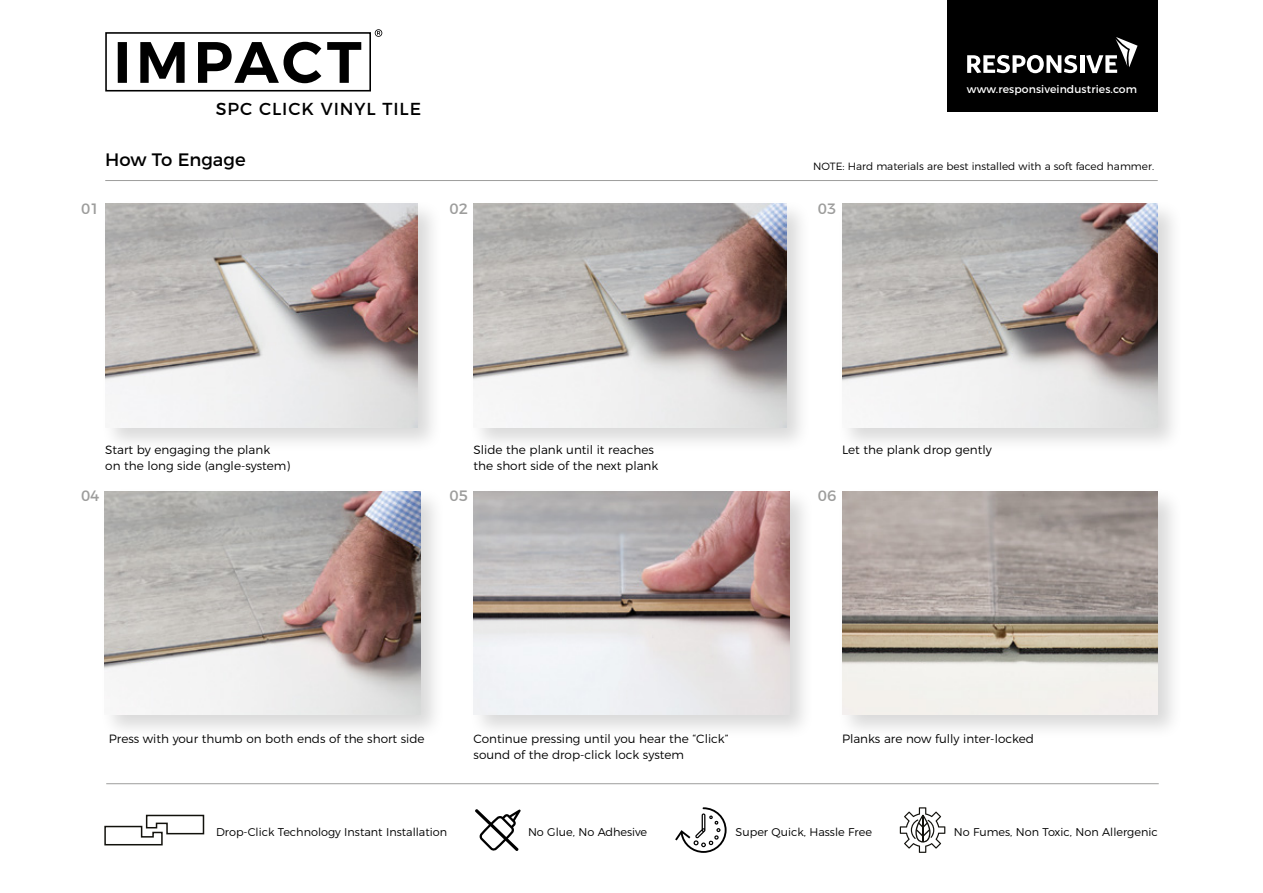
<style>
.page{position:relative;width:1263px;height:893px;background:#fff}
.page>*{position:absolute;margin:0;border:0;box-sizing:border-box;transform-origin:0 0}
.t1{font:18px "Montserrat";color:#000}
.t2{font:17.4px "Montserrat";letter-spacing:.05em;color:#000}
.t3{font:15px "Montserrat";color:#9d9d9c}
.t4{font:300 12px/15.8px "Montserrat";color:#000}
.t5{font:300 11.25px "Montserrat";color:#000}
.t6{font:10.8px "Montserrat";letter-spacing:.01em;color:#fff}
.t7{font:300 10.5px "Montserrat";color:#000}
</style>
<div class="page">
<div style="left:947px;top:0;width:211px;height:111px;background:#000"></div>
<svg style="left:967px;top:55px;width:110px;height:18px"></svg>
<hr style="left:1080px;top:55px;width:4px;height:18px;background:#fff">
<svg style="left:1086px;top:37px;width:51px;height:36px"></svg>
<div style="left:105px;top:32px;width:266px;height:60px;border:2px solid #000"></div>
<svg style="left:118px;top:42px;width:243px;height:41px"></svg>
<svg style="left:375px;top:29px;width:7px;height:8px"></svg>
<div style="left:100px;top:199px;width:343px;height:254px;background:#000;opacity:.15"></div>
<img style="left:105px;top:204px;width:313px;height:223px">
<div style="left:100px;top:486px;width:346px;height:254px;background:#000;opacity:.15"></div>
<img style="left:104px;top:491px;width:316px;height:223px">
<div style="left:469px;top:199px;width:343px;height:254px;background:#000;opacity:.15"></div>
<img style="left:474px;top:204px;width:312px;height:223px">
<div style="left:469px;top:486px;width:346px;height:254px;background:#000;opacity:.15"></div>
<img style="left:474px;top:491px;width:315px;height:223px">
<div style="left:837px;top:199px;width:346px;height:254px;background:#000;opacity:.15"></div>
<img style="left:842px;top:204px;width:316px;height:223px">
<div style="left:837px;top:486px;width:346px;height:254px;background:#000;opacity:.15"></div>
<img style="left:842px;top:491px;width:316px;height:223px">
<svg style="left:475px;top:809px;width:46px;height:42px"></svg>
<svg style="left:104px;top:814px;width:101px;height:32px"></svg>
<svg style="left:675px;top:807px;width:51px;height:46px"></svg>
<svg style="left:900px;top:807px;width:45px;height:46px"></svg>
<hr style="left:105px;top:180px;width:1053px;height:1px;background:#9d9d9c">
<hr style="left:106px;top:783px;width:1053px;height:1px;background:#9d9d9c">
<h2 class="t2" style="left:216px;top:95px;width:207px">SPC CLICK VINYL TILE</h2>
<p class="t6" style="left:967px;top:81px;width:172px">www.responsiveindustries.com</p>
<h1 class="t1" style="left:105px;top:145px;width:142px">How To Engage</h1>
<p class="t7" style="left:813px;top:158px;width:344px">NOTE: Hard materials are best installed with a soft faced hammer.</p>
<p class="t3" style="left:81px;top:197px;width:20px">01</p>
<p class="t3" style="left:449px;top:197px;width:20px">02</p>
<p class="t3" style="left:818px;top:197px;width:20px">03</p>
<p class="t4" style="left:105px;top:441px;width:186px">Start by engaging the plank<br>on the long side (angle-system)</p>
<p class="t4" style="left:474px;top:441px;width:186px">Slide the plank until it reaches the short side of the next plank</p>
<p class="t4" style="left:842px;top:441px;width:151px">Let the plank drop gently</p>
<p class="t3" style="left:81px;top:484px;width:20px">04</p>
<p class="t3" style="left:449px;top:484px;width:20px">05</p>
<p class="t3" style="left:818px;top:484px;width:20px">06</p>
<p class="t4" style="left:109px;top:730px;width:317px">Press with your thumb on both ends of the short side</p>
<p class="t4" style="left:474px;top:730px;width:257px">Continue pressing until you hear the “Click” sound of the drop-click lock system</p>
<p class="t4" style="left:842px;top:730px;width:193px">Planks are now fully inter-locked</p>
<p class="t5" style="left:216px;top:823px;width:233px">Drop-Click Technology Instant Installation</p>
<p class="t5" style="left:528px;top:823px;width:121px">No Glue, No Adhesive</p>
<p class="t5" style="left:736px;top:823px;width:138px">Super Quick, Hassle Free</p>
<p class="t5" style="left:954px;top:823px;width:205px">No Fumes, Non Toxic, Non Allergenic</p>
</div>
